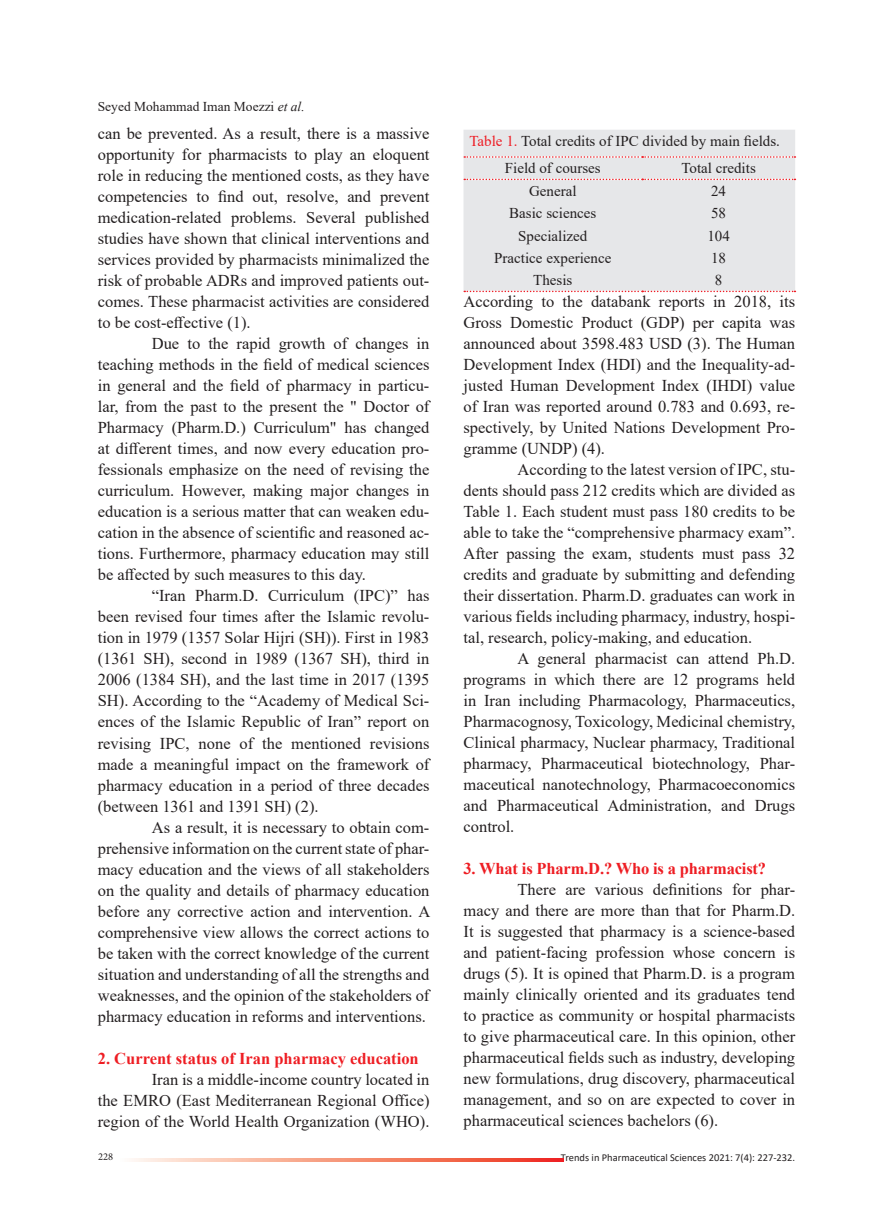
<style>
.page{position:relative;width:893px;height:1212px;background:#fff}
.page>*{position:absolute;margin:0;border:0;box-sizing:border-box;transform-origin:0 0}
.t1{font:16.5px/21px "Times New Roman";color:#231f20;text-align:justify}
.t2{font:700 16.5px "Times New Roman";color:#ee1d23}
.t3{font:15px "Times New Roman";color:#231f20}
.t4{font:13.5px "Times New Roman";color:#231f20}
.t5{font:10.5px "Calibri";color:#231f20}
.t6{font:10.5px "Minion Pro";color:#231f20}
.s1{font-style:italic}
.s2{color:#ee1c24}
</style>
<div class="page">
<div style="left:463px;top:130px;width:332px;height:161px;background:#e6e7e9"></div>
<svg style="left:464px;top:291px;width:331px;height:1px"></svg>
<svg style="left:464px;top:156px;width:331px;height:2px"></svg>
<svg style="left:464px;top:179px;width:331px;height:1px"></svg>
<svg style="left:132px;top:1158px;width:431px;height:3px"></svg>
<p class="t4" style="left:98px;top:97px;width:208px">Seyed Mohammad Iman Moezzi <span class="s1">et al.</span></p>
<p class="t1" style="left:98px;top:123px;width:333px">can be prevented. As a result, there is a massive opportunity for pharmacists to play an eloquent role in reducing the mentioned costs, as they have competencies to find out, resolve, and prevent medication-related problems. Several published studies have shown that clinical interventions and services provided by pharmacists minimalized the risk of probable ADRs and improved patients out&shy;comes. These pharmacist activities are considered to be cost-effective (1).</p>
<p class="t1" style="left:98px;top:333px;width:333px;text-indent:54px">Due to the rapid growth of changes in teaching methods in the field of medical sciences in general and the field of pharmacy in particu&shy;lar, from the past to the present the " Doctor of Pharmacy (Pharm.D.) Curriculum" has changed at different times, and now every education pro&shy;fessionals emphasize on the need of revising the curriculum. However, making major changes in education is a serious matter that can weaken edu&shy;cation in the absence of scientific and reasoned ac&shy;tions. Furthermore, pharmacy education may still be affected by such measures to this day.</p>
<p class="t1" style="left:98px;top:585px;width:333px;text-indent:54px">“Iran Pharm.D. Curriculum (IPC)” has been revised four times after the Islamic revolu&shy;tion in 1979 (1357 Solar Hijri (SH)). First in 1983 (1361 SH), second in 1989 (1367 SH), third in 2006 (1384 SH), and the last time in 2017 (1395<br>SH). According to the “Academy of Medical Sci&shy;ences of the Islamic Republic of Iran” report on revising IPC, none of the mentioned revisions made a meaningful impact on the framework of pharmacy education in a period of three decades (between 1361 and 1391 SH) (2).</p>
<p class="t1" style="left:98px;top:816px;width:334px;text-indent:54px">As a result, it is necessary to obtain com&shy;prehensive information on the current state of phar&shy;macy education and the views of all stakeholders on the quality and details of pharmacy education before any corrective action and intervention. A comprehensive view allows the correct actions to be taken with the correct knowledge of the current situation and understanding of all the strengths and weaknesses, and the opinion of the stakeholders of pharmacy education in reforms and interventions.</p>
<p class="t2" style="left:98px;top:1046px;width:322px">2. Current status of Iran pharmacy education</p>
<p class="t1" style="left:98px;top:1068px;width:333px;text-indent:54px">Iran is a middle-income country located in the EMRO (East Mediterranean Regional Office) region of the World Health Organization (WHO).</p>
<p class="t6" style="left:98px;top:1150px;width:17px">228</p>
<p class="t3" style="left:469px;top:130px;width:312px"><span class="s2">Table 1.</span> Total credits of IPC divided by main fields.</p>
<p class="t3" style="left:505px;top:158px;width:97px">Field of courses</p>
<p class="t3" style="left:681px;top:158px;width:76px">Total credits</p>
<p class="t3" style="left:529px;top:180px;width:49px">General</p>
<p class="t3" style="left:711px;top:180px;width:16px">24</p>
<p class="t3" style="left:509px;top:203px;width:89px">Basic sciences</p>
<p class="t3" style="left:711px;top:203px;width:16px">58</p>
<p class="t3" style="left:518px;top:225px;width:71px">Specialized</p>
<p class="t3" style="left:707px;top:225px;width:24px">104</p>
<p class="t3" style="left:494px;top:247px;width:119px">Practice experience</p>
<p class="t3" style="left:711px;top:247px;width:16px">18</p>
<p class="t3" style="left:533px;top:270px;width:41px">Thesis</p>
<p class="t3" style="left:715px;top:270px;width:9px">8</p>
<p class="t1" style="left:463px;top:290px;width:333px">According to the databank reports in 2018, its Gross Domestic Product (GDP) per capita was announced about 3598.483 USD (3). The Human Development Index (HDI) and the Inequality-ad&shy;justed Human Development Index (IHDI) value of Iran was reported around 0.783 and 0.693, re&shy;spectively, by United Nations Development Pro&shy;gramme (UNDP) (4).</p>
<p class="t1" style="left:463px;top:458px;width:333px;text-indent:54px">According to the latest version of IPC, stu&shy;dents should pass 212 credits which are divided as Table 1. Each student must pass 180 credits to be able to take the “comprehensive pharmacy exam”.<br>After passing the exam, students must pass 32 credits and graduate by submitting and defending their dissertation. Pharm.D. graduates can work in various fields including pharmacy, industry, hospi&shy;tal, research, policy-making, and education.</p>
<p class="t1" style="left:463px;top:647px;width:333px;text-indent:54px">A general pharmacist can attend Ph.D. programs in which there are 12 programs held in Iran including Pharmacology, Pharmaceutics, Pharmacognosy, Toxicology, Medicinal chemistry, Clinical pharmacy, Nuclear pharmacy, Traditional pharmacy, Pharmaceutical biotechnology, Phar&shy;maceutical nanotechnology, Pharmacoeconomics and Pharmaceutical Administration, and Drugs control.</p>
<p class="t2" style="left:463px;top:856px;width:304px">3. What is Pharm.D.? Who is a pharmacist?</p>
<p class="t1" style="left:463px;top:878px;width:333px;text-indent:54px">There are various definitions for phar&shy;macy and there are more than that for Pharm.D.<br>It is suggested that pharmacy is a science-based and patient-facing profession whose concern is drugs (5). It is opined that Pharm.D. is a program mainly clinically oriented and its graduates tend to practice as community or hospital pharmacists to give pharmaceutical care. In this opinion, other pharmaceutical fields such as industry, developing new formulations, drug discovery, pharmaceutical management, and so on are expected to cover in pharmaceutical sciences bachelors (6).</p>
<p class="t5" style="left:561px;top:1150px;width:236px">Trends in Pharmaceutical Sciences 2021: 7(4): 227-232.</p>
</div>
